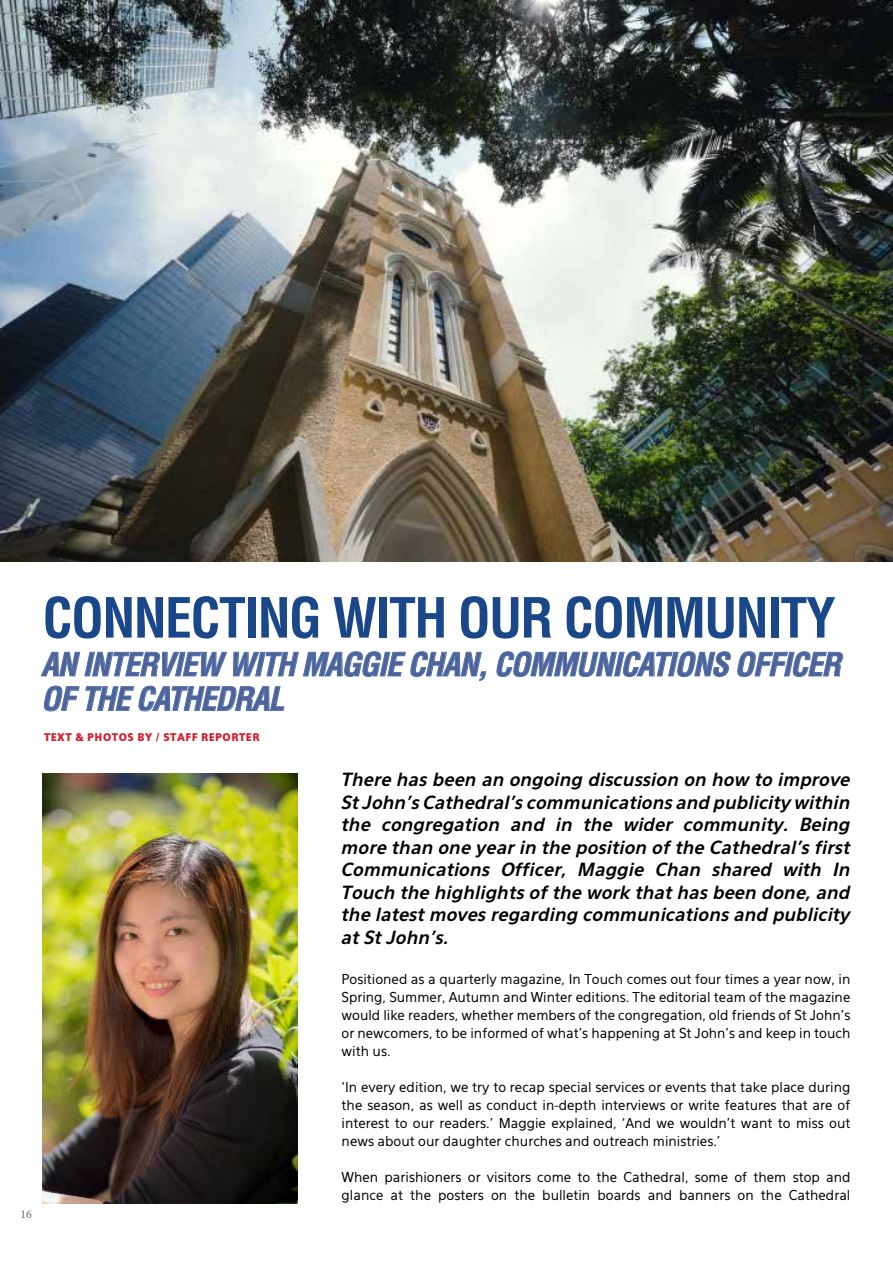
<style>
.page{position:relative;width:893px;height:1263px;background:#fff}
.page>*{position:absolute;margin:0;border:0;box-sizing:border-box;transform-origin:0 0}
.t1{font:700 condensed 54px "Helvetica LT Std";letter-spacing:-.03em;color:#19478a}
.t2{font:italic 700 condensed 31.5px/34.5px "Helvetica LT Std";letter-spacing:-.03em;color:#4f6298}
.t3{font:italic 700 18px/22.5px "Eau Sans";color:#000;text-align:justify}
.t4{font:13.5px/18px "Eau Sans";color:#000;text-align:justify}
.t5{font:12px "Minion Pro";color:#6d6e71}
.t6{font:900 10.5px "Eau Sans";letter-spacing:.05em;color:#d12030}
</style>
<div class="page">
<img style="left:43px;top:773px;width:255px;height:430px">
<svg style="left:496px;top:651px;width:348px;height:26px"></svg>
<svg style="left:41px;top:651px;width:445px;height:61px"></svg>
<img style="left:0;top:0;width:893px;height:561px">
<h1 class="t1" style="left:43px;top:584px;width:795px">CONNECTING WITH OUR COMMUNITY</h1>
<h2 class="t2" style="left:41px;top:648px;width:801px">AN INTERVIEW WITH MAGGIE CHAN, COMMUNICATIONS OFFICER<br>OF THE CATHEDRAL</h2>
<p class="t6" style="left:44px;top:731px;width:217px">TEXT &amp; PHOTOS BY / STAFF REPORTER</p>
<p class="t5" style="left:21px;top:1207px;width:13px">16</p>
<p class="t3" style="left:342px;top:768px;width:510px">There has been an ongoing discussion on how to improve St John’s Cathedral’s communications and publicity within the congregation and in the wider community. Being more than one year in the position of the Cathedral’s first Communications Officer, Maggie Chan shared with In Touch the highlights of the work that has been done, and the latest moves regarding communications and publicity at St John’s.</p>
<p class="t4" style="left:342px;top:970px;width:510px">Positioned as a quarterly magazine, In Touch comes out four times a year now, in Spring, Summer, Autumn and Winter editions. The editorial team of the magazine would like readers, whether members of the congregation, old friends of St John’s or newcomers, to be informed of what’s happening at St John’s and keep in touch with us.</p>
<p class="t4" style="left:342px;top:1078px;width:510px">‘In every edition, we try to recap special services or events that take place during the season, as well as conduct in-depth interviews or write features that are of interest to our readers.’ Maggie explained, ‘And we wouldn’t want to miss out news about our daughter churches and outreach ministries.’</p>
<p class="t4" style="left:342px;top:1168px;width:510px">When parishioners or visitors come to the Cathedral, some of them stop and glance at the posters on the bulletin boards and banners on the Cathedral</p>
</div>
